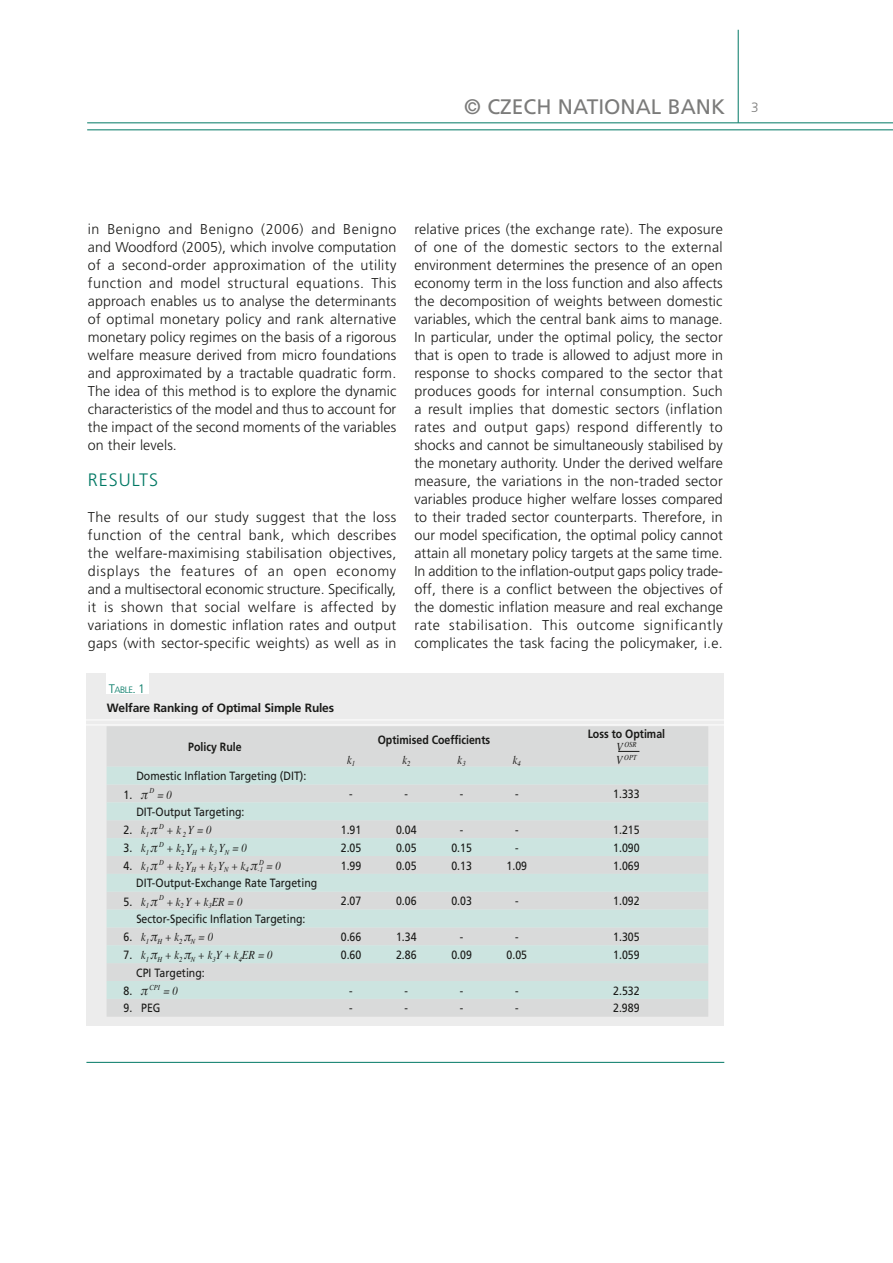
<style>
.page{position:relative;width:893px;height:1263px;background:#fff}
.page>*{position:absolute;margin:0;border:0;box-sizing:border-box;transform-origin:0 0}
.t1{font:21px "Frutiger CE";color:#7b7b7a}
.t2{font:300 18px "Frutiger CE";color:#007864}
.t3{font:300 14.25px/18px "Frutiger CE";letter-spacing:.015em;color:#1a1a18;text-align:justify}
.t4{font:300 13.5px "Frutiger CE";color:#7b7b7a}
.t5{font:12px "Frutiger CE";color:#1a1a18;scale:.88 1}
.t6{font:italic 12px "Times";color:#1a1a18;scale:.88 1}
.t7{font:700 12px "Frutiger CE";color:#1a1a18;scale:.88 1}
.t8{font:700 12px "Frutiger CE";color:#1a1a18}
.t9{font:300 9.3px "Frutiger CE";color:#007864}
.t10{font:italic 7.5px/13px "Times";color:#1a1a18;scale:.88 1}
.s1{font-size:12.3px}
.s2{font-size:12px}
.s3{font-family:"Times";font-style:italic;font-size:13.5px}
.s4{font-family:"Times";font-style:italic}
.s5{font-family:"Frutiger CE";font-style:normal}
.s6{font-size:13.5px}
.s7{font-family:"Frutiger CE";font-style:normal;font-size:12px}
</style>
<div class="page">
<hr style="left:738px;top:30px;width:1px;height:93px;background:#007864">
<hr style="left:87px;top:122px;width:806px;height:1px;background:#007864">
<hr style="left:87px;top:129px;width:806px;height:1px;background:#007864">
<hr style="left:86px;top:1062px;width:638px;height:1px;background:#007864">
<div style="left:86px;top:673px;width:638px;height:353px;background:#ececec"></div>
<div style="left:107px;top:673px;width:42px;height:21px;background:#fff"></div>
<hr style="left:86px;top:719px;width:645px;height:1px;background:#fff">
<hr style="left:86px;top:724px;width:645px;height:1px;background:#fff">
<div style="left:107px;top:726px;width:601px;height:291px;background:#d9dada"></div>
<svg style="left:107px;top:767px;width:601px;height:232px;background:#d2dfdd"></svg>
<svg style="left:618px;top:751px;width:21px;height:1px"></svg>
<h1 class="t1" style="left:464px;top:94px;width:260px">© czech national bank</h1>
<p class="t4" style="left:751px;top:100px;width:9px">3</p>
<p class="t3" style="left:88px;top:220px;width:310px">in Benigno and Benigno (2006) and Benigno and Woodford (2005), which involve computation of a second-order approximation of the utility function and model structural equations. This approach enables us to analyse the determinants of optimal monetary policy and rank alternative monetary policy regimes on the basis of a rigorous welfare measure derived from micro foundations and approximated by a tractable quadratic form.<br>The idea of this method is to explore the dynamic characteristics of the model and thus to account for the impact of the second moments of the variables on their levels.</p>
<p class="t2" style="left:88px;top:469px;width:62px">Results</p>
<p class="t3" style="left:88px;top:508px;width:310px">The results of our study suggest that the loss function of the central bank, which describes the welfare-maximising stabilisation objectives, displays the features of an open economy and a multisectoral economic structure. Specifically, it is shown that social welfare is affected by variations in domestic inflation rates and output gaps (with sector-specific weights) as well as in</p>
<p class="t3" style="left:414px;top:220px;width:310px">relative prices (the exchange rate). The exposure of one of the domestic sectors to the external environment determines the presence of an open economy term in the loss function and also affects the decomposition of weights between domestic variables, which the central bank aims to manage.<br>In particular, under the optimal policy, the sector that is open to trade is allowed to adjust more in response to shocks compared to the sector that produces goods for internal consumption. Such a result implies that domestic sectors (inflation rates and output gaps) respond differently to shocks and cannot be simultaneously stabilised by the monetary authority. U nder the derived welfare measure, the variations in the non-traded sector variables produce higher welfare losses compared to their traded sector counterparts. Therefore, in our model specification, the optimal policy cannot attain all monetary policy targets at the same time.<br>In addition to the inflation-output gaps policy trade&shy;off, there is a conflict between the objectives of the domestic inflation measure and real exchange rate stabilisation. This outcome significantly complicates the task facing the policymaker, i.e.</p>
<p class="t9" style="left:109px;top:685px;width:38px"><span class="s1">T</span>able<span class="s1">. 1</span></p>
<p class="t8" style="left:107px;top:701px;width:229px">Welfare Ranking of Optimal Simple Rules</p>
<p class="t7" style="left:188px;top:740px;width:62px">Policy Rule</p>
<p class="t7" style="left:378px;top:733px;width:129px">Optimised Coefficients</p>
<p class="t7" style="left:588px;top:727px;width:90px">Loss to Optimal</p>
<p class="t10" style="left:616px;top:737px;width:25px"><span class="s2">V</span> OSR<br><span class="s2">V</span> OPT</p>
<p class="t6" style="left:347px;top:749px;width:11px">k<sub>1</sub></p>
<p class="t6" style="left:402px;top:749px;width:11px">k<sub>2</sub></p>
<p class="t6" style="left:458px;top:749px;width:11px">k<sub>3</sub></p>
<p class="t6" style="left:513px;top:749px;width:11px">k<sub>4</sub></p>
<p class="t5" style="left:136px;top:769px;width:195px">Domestic I nflation Targeting (DIT):</p>
<p class="t5" style="left:124px;top:787px;width:56px">1. <span class="s3">π</span> <sup>D</sup> <span class="s4">= 0</span></p>
<p class="t5" style="left:349px;top:787px;width:5px">-</p>
<p class="t5" style="left:405px;top:787px;width:5px">-</p>
<p class="t5" style="left:460px;top:787px;width:5px">-</p>
<p class="t5" style="left:515px;top:787px;width:5px">-</p>
<p class="t5" style="left:613px;top:787px;width:32px">1.333</p>
<p class="t5" style="left:136px;top:805px;width:124px">DIT-Output Targeting:</p>
<p class="t6" style="left:124px;top:819px;width:101px"><span class="s5">2.</span> k<sub>1</sub> <span class="s6">π</span> <sup>D</sup>+ k<sub>2</sub>Y = 0</p>
<p class="t5" style="left:341px;top:823px;width:25px">1.91</p>
<p class="t5" style="left:396px;top:823px;width:25px">0.04</p>
<p class="t5" style="left:460px;top:823px;width:5px">-</p>
<p class="t5" style="left:515px;top:823px;width:5px">-</p>
<p class="t5" style="left:613px;top:823px;width:32px">1.215</p>
<p class="t6" style="left:124px;top:837px;width:142px"><span class="s5">3.</span> k<sub>1</sub> <span class="s6">π</span> <sup>D</sup> + k<sub>2</sub> Y<sub>H</sub> + k<sub>3</sub> Y<sub>N</sub> = 0</p>
<p class="t5" style="left:341px;top:841px;width:25px">2.05</p>
<p class="t5" style="left:396px;top:841px;width:25px">0.05</p>
<p class="t5" style="left:451px;top:841px;width:25px">0.15</p>
<p class="t5" style="left:515px;top:841px;width:5px">-</p>
<p class="t5" style="left:613px;top:841px;width:32px">1.090</p>
<p class="t6" style="left:124px;top:855px;width:161px"><span class="s5">4.</span> k<sub>1</sub> <span class="s6">π</span> <sup>D</sup> + k<sub>2</sub> Y<sub>H</sub> + k<sub>3</sub> Y<sub>N</sub> + k<sub>4</sub> <span class="s6">π</span> <sup>D</sup></p>
<p class="t10" style="left:258px;top:863px;width:28px">-1 <sup>=</sup> <sup>0</sup></p>
<p class="t5" style="left:341px;top:858px;width:25px">1.99</p>
<p class="t5" style="left:396px;top:858px;width:25px">0.05</p>
<p class="t5" style="left:451px;top:858px;width:25px">0.13</p>
<p class="t5" style="left:507px;top:858px;width:25px">1.09</p>
<p class="t5" style="left:613px;top:858px;width:32px">1.069</p>
<p class="t5" style="left:136px;top:876px;width:207px">DIT-Output-Exchange Rate Targeting</p>
<p class="t6" style="left:124px;top:891px;width:136px"><span class="s5">5.</span> k<sub>1</sub> <span class="s6">π</span> <sup>D</sup> + k<sub>2</sub> Y + k<sub>3</sub>ER = 0</p>
<p class="t5" style="left:341px;top:894px;width:25px">2.07</p>
<p class="t5" style="left:396px;top:894px;width:25px">0.06</p>
<p class="t5" style="left:451px;top:894px;width:25px">0.03</p>
<p class="t5" style="left:515px;top:894px;width:5px">-</p>
<p class="t5" style="left:613px;top:894px;width:32px">1.092</p>
<p class="t5" style="left:136px;top:912px;width:194px">Sector-Specific I nflation Targeting:</p>
<p class="t6" style="left:124px;top:926px;width:103px"><span class="s5">6.</span> k<sub>1</sub> <span class="s6">π</span><sub>H</sub> + k<sub>2</sub> <span class="s6">π</span><sub>N</sub> = 0</p>
<p class="t5" style="left:341px;top:930px;width:25px">0.66</p>
<p class="t5" style="left:396px;top:930px;width:25px">1.34</p>
<p class="t5" style="left:460px;top:930px;width:5px">-</p>
<p class="t5" style="left:515px;top:930px;width:5px">-</p>
<p class="t5" style="left:613px;top:930px;width:32px">1.305</p>
<p class="t6" style="left:124px;top:944px;width:171px"><span class="s5">7.</span> k<sub>1</sub> <span class="s6">π</span><sub>H</sub> + k<sub>2</sub> <span class="s6">π</span><sub>N</sub> + k<sub>3</sub>Y + k<sub>4</sub>ER = 0</p>
<p class="t5" style="left:341px;top:948px;width:25px">0.60</p>
<p class="t5" style="left:396px;top:948px;width:25px">2.86</p>
<p class="t5" style="left:451px;top:948px;width:25px">0.09</p>
<p class="t5" style="left:507px;top:948px;width:25px">0.05</p>
<p class="t5" style="left:613px;top:948px;width:32px">1.059</p>
<p class="t5" style="left:136px;top:966px;width:79px">CPI Targeting:</p>
<p class="t10" style="left:124px;top:980px;width:43px"><span class="s7">8.</span> <span class="s6">π</span> CPI</p>
<p class="t6" style="left:163px;top:980px;width:19px">= 0</p>
<p class="t5" style="left:349px;top:983px;width:5px">-</p>
<p class="t5" style="left:405px;top:983px;width:5px">-</p>
<p class="t5" style="left:460px;top:983px;width:5px">-</p>
<p class="t5" style="left:515px;top:983px;width:5px">-</p>
<p class="t5" style="left:613px;top:983px;width:32px">2.532</p>
<p class="t5" style="left:124px;top:1001px;width:44px">9. PEG</p>
<p class="t5" style="left:349px;top:1001px;width:5px">-</p>
<p class="t5" style="left:405px;top:1001px;width:5px">-</p>
<p class="t5" style="left:460px;top:1001px;width:5px">-</p>
<p class="t5" style="left:515px;top:1001px;width:5px">-</p>
<p class="t5" style="left:613px;top:1001px;width:32px">2.989</p>
</div>
